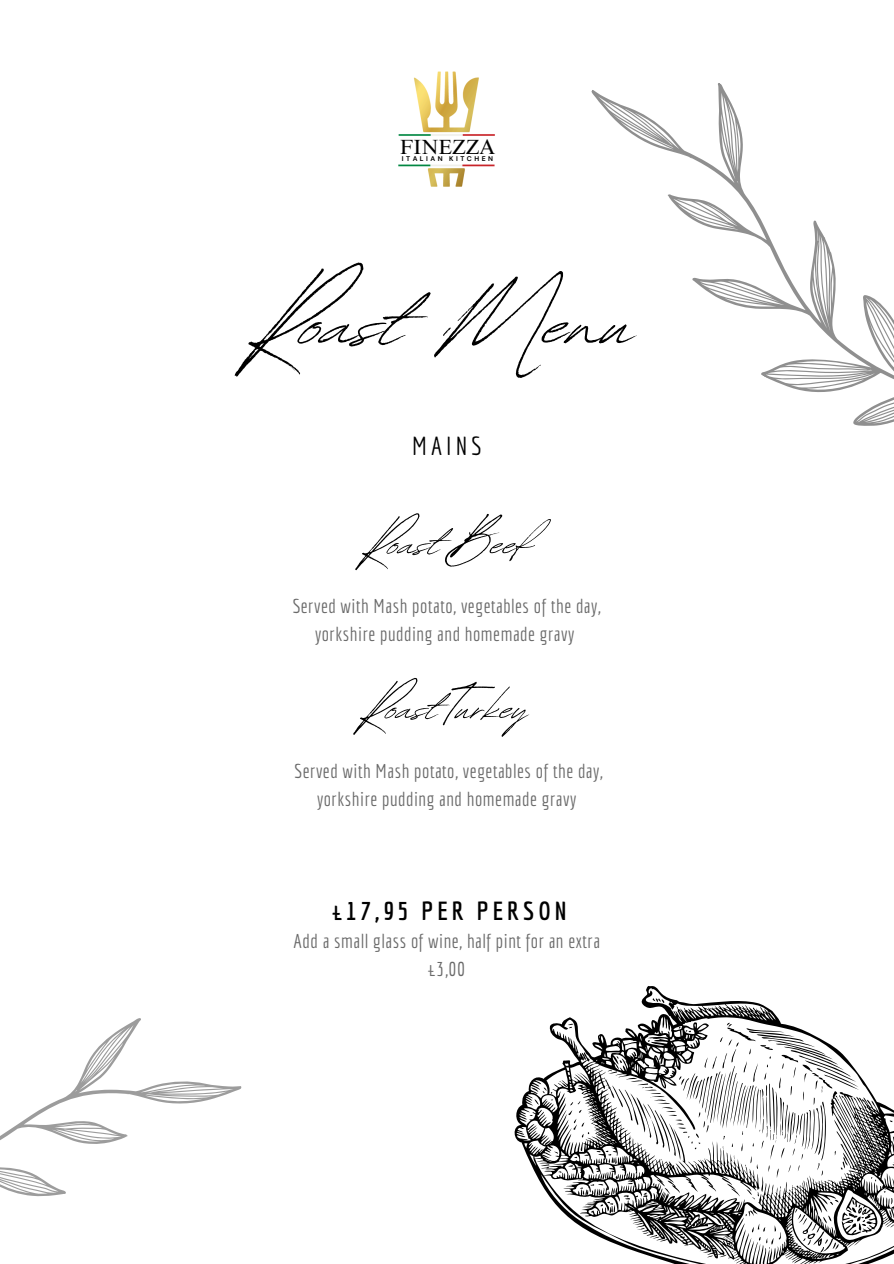
<style>
.page{position:relative;width:894px;height:1264px;background:#fff}
.page>*{position:absolute;margin:0;border:0;box-sizing:border-box;transform-origin:0 0}
.t1{font:120px "Revive 80 Signature";color:#000}
.t2{font:60px "Revive 80 Signature";color:#000}
.t3{font:700 25.5px "Economica";letter-spacing:.16em;color:#000}
.t4{font:25.5px "Economica";letter-spacing:.16em;color:#000}
.t5{font:20.55px "Times NRMT Pro";color:#000}
.t6{font:19.5px/28.2px "Economica";letter-spacing:.03em;color:#696969;text-align:center}
.t7{font:700 6.9px "DM Sans";letter-spacing:.36em;color:#000}
</style>
<div class="page">
<svg style="left:591px;top:83px;width:302px;height:343px"></svg>
<svg style="left:0;top:1018px;width:242px;height:179px"></svg>
<svg style="left:514px;top:986px;width:379px;height:277px"></svg>
<img style="left:398px;top:71px;width:97px;height:65px">
<img style="left:398px;top:164px;width:97px;height:23px">
<h6 class="t5" style="left:400px;top:139px;width:97px">FINEZZA</h6>
<h2 class="t7" style="left:402px;top:154px;width:42px">ITALIAN</h2>
<h2 class="t7" style="left:449px;top:154px;width:45px">K I T C H E N</h2>
<p class="t1" style="left:258px;top:231px;width:378px">Roast Menu</p>
<p class="t4" style="left:412px;top:430px;width:71px">MAINS</p>
<p class="t2" style="left:367px;top:497px;width:165px">RoastBeef</p>
<h5 class="t6" style="left:292px;top:591px;width:310px">Served with Mash potato, vegetables of the day, yorkshire pudding and homemade gravy</h5>
<p class="t2" style="left:365px;top:662px;width:165px">Roast Turkey</p>
<h1 class="t6" style="left:294px;top:756px;width:310px">Served with Mash potato, vegetables of the day, yorkshire pudding and homemade gravy</h1>
<h4 class="t3" style="left:331px;top:896px;width:236px">£17,95 PER PERSON</h4>
<h2 class="t6" style="left:293px;top:926px;width:308px">Add a small glass of wine, half pint for an extra £3,00</h2>
</div>
